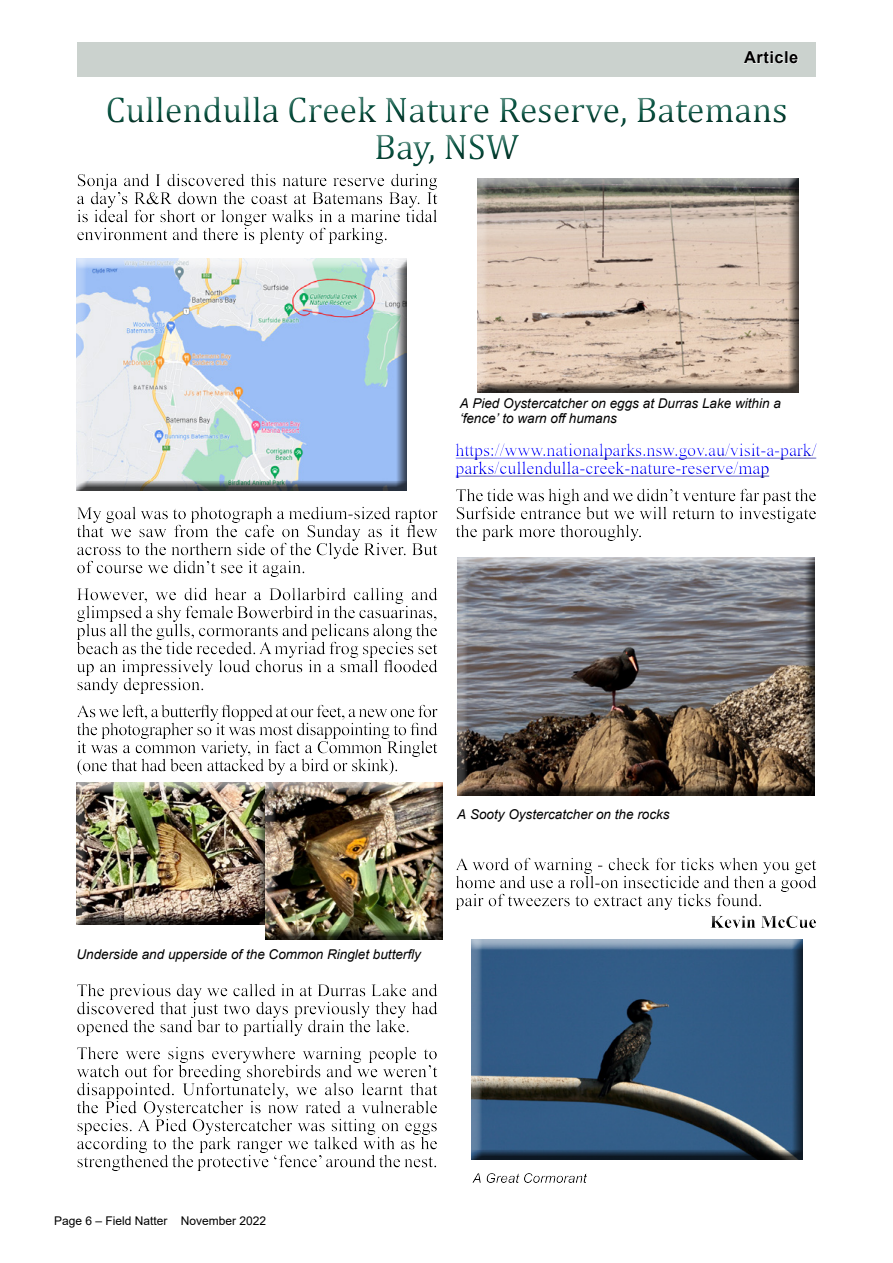
<style>
.page{position:relative;width:893px;height:1263px;background:#fff}
.page>*{position:absolute;margin:0;border:0;box-sizing:border-box;transform-origin:0 0}
.t1{font:36px/37.5px "Cambria";color:#0a5543;text-align:center}
.t2{font:18px/18px "Times New Roman";color:#00f}
.t3{font:700 16.5px "Arial";letter-spacing:.03em;color:#000}
.t4{font:italic 13.5px/15px "Arial";color:#000}
.t5{font:12px "Arial";color:#000}
</style>
<div class="page">
<div style="left:77px;top:43px;width:739px;height:34px;background:#cbd2ce"></div>
<div style="left:68px;top:89px;width:759px;height:1099px;background:#000;opacity:.75"></div>
<div style="left:467px;top:168px;width:340px;height:225px;background:#fff"></div>
<div style="left:472px;top:172px;width:337px;height:221px;background:#000;opacity:.75"></div>
<div style="left:446px;top:546px;width:377px;height:250px;background:#fff"></div>
<div style="left:451px;top:550px;width:374px;height:246px;background:#000;opacity:.75"></div>
<div style="left:461px;top:928px;width:350px;height:232px;background:#fff"></div>
<div style="left:466px;top:932px;width:347px;height:228px;background:#000;opacity:.75"></div>
<div style="left:66px;top:771px;width:208px;height:154px;background:#fff"></div>
<div style="left:71px;top:775px;width:205px;height:150px;background:#000;opacity:.75"></div>
<div style="left:255px;top:771px;width:196px;height:170px;background:#fff;opacity:.75"></div>
<div style="left:260px;top:775px;width:194px;height:166px;background:#000;opacity:.75"></div>
<div style="left:66px;top:247px;width:349px;height:244px;background:#fff"></div>
<div style="left:70px;top:251px;width:347px;height:240px;background:#000;opacity:.75"></div>
<svg style="left:743px;top:50px;width:56px;height:14px"></svg>
<p class="t3" style="left:744px;top:46px;width:56px">Article</p>
<h1 class="t1" style="left:105px;top:90px;width:684px">Cullendulla Creek Nature Reserve, Batemans<br>Bay, NSW</h1>
<p class="t4" style="left:460px;top:396px;width:323px">A Pied Oystercatcher on eggs at Durras Lake within a ‘fence’ to warn off humans</p>
<h2 class="t2" style="left:455px;top:440px;width:363px">https://www.nationalparks.nsw.gov.au/visit-a-park/ parks/cullendulla-creek-nature-reserve/map</h2>
<p class="t4" style="left:457px;top:806px;width:214px">A Sooty Oystercatcher on the rocks</p>
<p class="t4" style="left:77px;top:947px;width:346px">Underside and upperside of the Common Ringlet butterfly</p>
<p class="t5" style="left:54px;top:1212px;width:214px">Page 6 – Field Natter November 2022</p>
</div>
